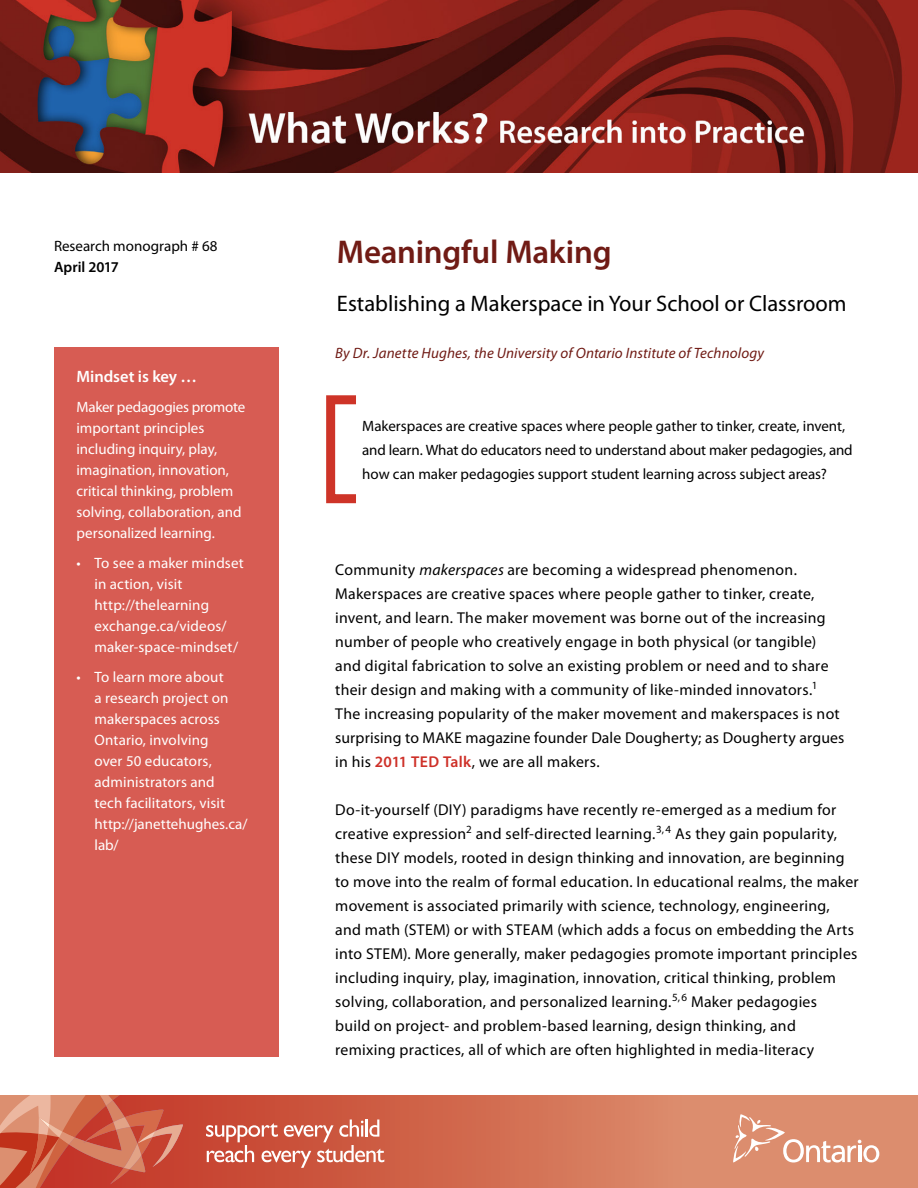
<style>
.page{position:relative;width:918px;height:1188px;background:#fff}
.page>*{position:absolute;margin:0;border:0;box-sizing:border-box;transform-origin:0 0}
.Main_Title{font:600 33px "Myriad Pro";letter-spacing:-.01em;color:#701b15}
.Secondary_Title{font:22.5px "Myriad Pro";color:#000}
.t1{font:600 16.5px "Myriad Pro";color:#fff}
.Body_Copy_with_space{font:15.75px/24px "Myriad Pro";letter-spacing:.015em;color:#000}
.t2{font:15px/21px "Myriad Pro";letter-spacing:.005em;color:#fff}
.Opening_Statement{font:15px/24px "Myriad Pro";letter-spacing:-.005em;color:#000}
.Opening_Quote{font:italic 15px "Myriad Pro";letter-spacing:.01em;color:#701b15}
.Research_monograph{font:15px "Myriad Pro";color:#000}
.Month_and_Year{font:600 15px "Myriad Pro";color:#000}
.s1{font-style:italic}
.s2{font-weight:600;color:#ce3028}
</style>
<div class="page">
<div style="left:326px;top:395px;width:35px;height:108px;border:9px solid #ce3428"></div>
<img style="left:0;top:0;width:918px;height:173px">
<svg style="left:184px;top:1096px;width:734px;height:92px;background:#d47357"></svg>
<svg style="left:0;top:1096px;width:184px;height:92px;background:#cf624a"></svg>
<svg style="left:733px;top:1114px;width:146px;height:49px;background:#e19f85"></svg>
<svg style="left:206px;top:1120px;width:178px;height:48px;background:#d57664"></svg>
<div style="left:54px;top:347px;width:225px;height:710px;background:#d75c53"></div>
<p class="Research_monograph" style="left:54px;top:238px;width:165px">Research monograph # 68</p>
<p class="Month_and_Year" style="left:54px;top:259px;width:66px">April 2017</p>
<p class="t1" style="left:76px;top:368px;width:122px">Mindset is key …</p>
<p class="t2" style="left:76px;top:397px;width:170px">Maker pedagogies promote important principles including inquiry, play, imagination, innovation, critical thinking, problem solving, collaboration, and personalized learning.</p>
<p class="t2" style="left:94px;top:553px;width:151px;text-indent:-18px">• To see a maker mindset in action, visit http://thelearning exchange.ca/videos/ maker-space-mindset/</p>
<p class="t2" style="left:95px;top:667px;width:155px;text-indent:-18px">• To learn more about<br>a research project on makerspaces across<br>Ontario, involving<br>over 50 educators, administrators and<br>tech facilitators, visit http://janettehughes.ca/ lab/</p>
<h1 class="Main_Title" style="left:337px;top:233px;width:276px">Meaningful Making</h1>
<p class="Secondary_Title" style="left:337px;top:291px;width:511px">Establishing a Makerspace in Your School or Classroom</p>
<p class="Opening_Quote" style="left:335px;top:345px;width:430px">By Dr. Janette Hughes, the University of Ontario Institute of Technology</p>
<p class="Opening_Statement" style="left:362px;top:414px;width:492px">Makerspaces are creative spaces where people gather to tinker, create, invent, and learn. What do educators need to understand about maker pedagogies, and how can maker pedagogies support student learning across subject areas?</p>
<p class="Body_Copy_with_space" style="left:335px;top:558px;width:511px">Community <span class="s1">makerspaces</span> are becoming a widespread phenomenon.<br>Makerspaces are creative spaces where people gather to tinker, create, invent, and learn. The maker movement was borne out of the increasing number of people who creatively engage in both physical (or tangible) and digital fabrication to solve an existing problem or need and to share their design and making with a community of like-minded innovators.<sup>1<br></sup>The increasing popularity of the maker movement and makerspaces is not surprising to MAKE magazine founder Dale Dougherty; as Dougherty argues in his <span class="s2">2011 TED Talk</span>, we are all makers.</p>
<p class="Body_Copy_with_space" style="left:335px;top:798px;width:525px">Do-it-yourself (DIY) paradigms have recently re-emerged as a medium for creative expression<sup>2</sup> and self-directed learning.<sup>3,4</sup> As they gain popularity, these DIY models, rooted in design thinking and innovation, are beginning to move into the realm of formal education. In educational realms, the maker movement is associated primarily with science, technology, engineering, and math (STEM) or with STEAM (which adds a focus on embedding the Arts into STEM). More generally, maker pedagogies promote important principles including inquiry, play, imagination, innovation, critical thinking, problem solving, collaboration, and personalized learning.<sup>5,6</sup> Maker pedagogies<br>build on project- and problem-based learning, design thinking, and remixing practices, all of which are often highlighted in media-literacy</p>
</div>
